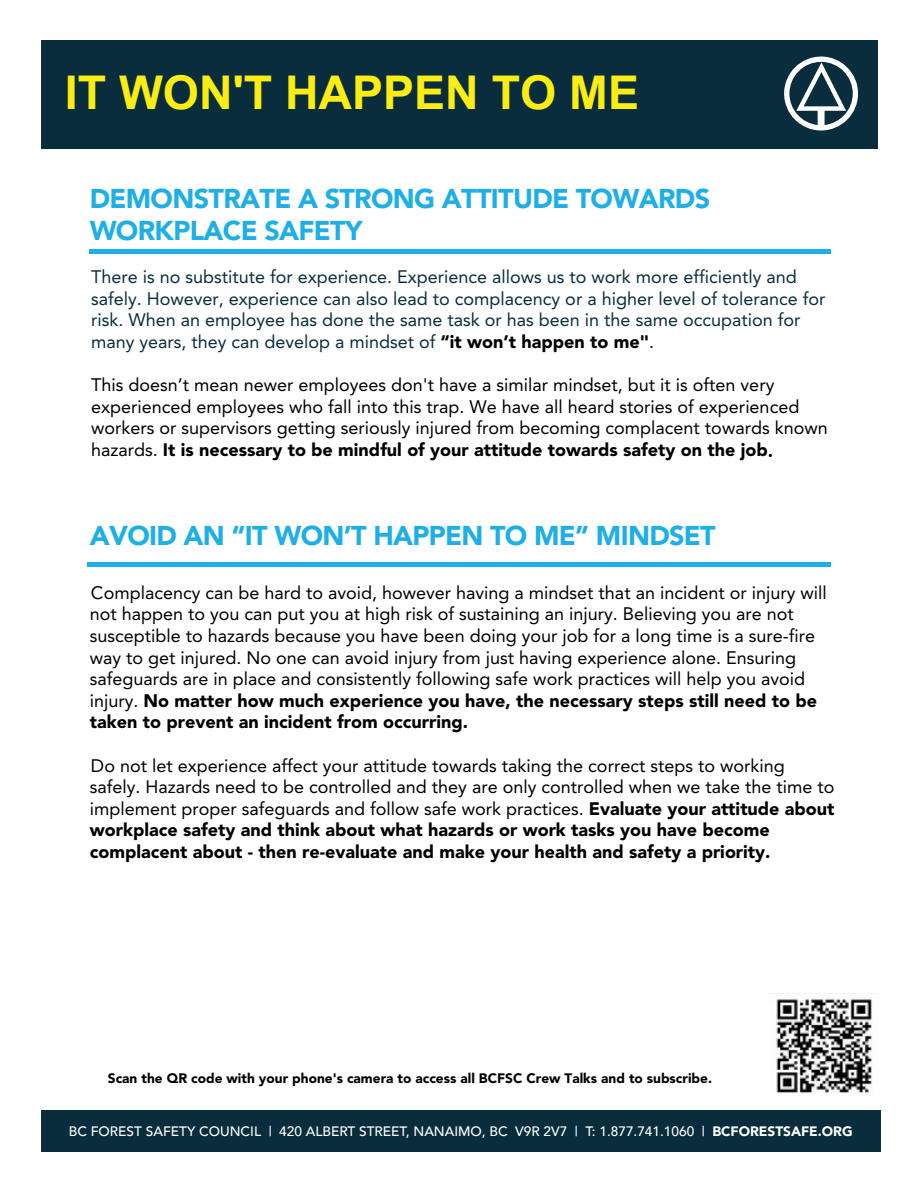
<style>
.page{position:relative;width:918px;height:1188px;background:#fff}
.page>*{position:absolute;margin:0;border:0;box-sizing:border-box;transform-origin:0 0}
.t1{font:700 46.5px "Arial";color:#f9ed14}
.t2{font:900 27px/32.4px "Avenir LT Std";letter-spacing:-.025em;color:#1dafe5}
.t3{font:18px/21.6px "Avenir LT Std";color:#000}
.t4{font:18px/21.6px "Avenir LT Std";color:#092d3d}
.t5{font:500 13.65px "Avenir";color:#fff}
.t6{font:900 13.65px "Avenir LT Std";color:#000}
.s1{font-weight:900;color:#000}
.s2{color:#000}
.s3{font-weight:900}
</style>
<div class="page">
<div style="left:41px;top:1110px;width:840px;height:42px;background:#092d3d"></div>
<div style="left:42px;top:40px;width:836px;height:108px;background:#092d3d"></div>
<svg style="left:784px;top:57px;width:74px;height:74px"></svg>
<div style="left:90px;top:249px;width:741px;height:5px;background:#1dafe5"></div>
<div style="left:87px;top:562px;width:743px;height:5px;background:#1dafe5"></div>
<img style="left:776px;top:998px;width:96px;height:95px">
<h1 class="t1" style="left:65px;top:60px;width:576px">IT WON'T HAPPEN TO ME</h1>
<h2 class="t2" style="left:90px;top:182px;width:622px">DEMONSTRATE A STRONG ATTITUDE TOWARDS<br>WORKPLACE SAFETY</h2>
<p class="t4" style="left:91px;top:266px;width:736px">There is no substitute for experience. Experience allows us to work more efficiently and safely. However, experience can also lead to complacency or a higher level of tolerance for risk. When an employee has done the same task or has been in the same occupation for many years, they can develop a mindset of <span class="s1">“it won’t happen to me"</span><span class="s2">.</span></p>
<p class="t3" style="left:91px;top:374px;width:738px">This doesn’t mean newer employees don't have a similar mindset, but it is often very experienced employees who fall into this trap. We have all heard stories of experienced workers or supervisors getting seriously injured from becoming complacent towards known hazards. <span class="s3">It is necessary to be mindful of your attitude towards safety on the job</span>.</p>
<h2 class="t2" style="left:90px;top:519px;width:628px">AVOID AN “IT WON’T HAPPEN TO ME” MINDSET</h2>
<p class="t3" style="left:90px;top:582px;width:738px">Complacency can be hard to avoid, however having a mindset that an incident or injury will not happen to you can put you at high risk of sustaining an injury. Believing you are not susceptible to hazards because you have been doing your job for a long time is a sure-fire way to get injured. No one can avoid injury from just having experience alone. Ensuring safeguards are in place and consistently following safe work practices will help you avoid injury. <span class="s3">No matter how much experience you have, the necessary steps still need to be taken to prevent an incident from occurring.</span></p>
<p class="t3" style="left:90px;top:755px;width:746px">Do not let experience affect your attitude towards taking the correct steps to working safely. Hazards need to be controlled and they are only controlled when we take the time to implement proper safeguards and follow safe work practices. <span class="s3">Evaluate your attitude about workplace safety and think about what hazards or work tasks you have become complacent about - then re-evaluate and make your health and safety a priority.</span></p>
<p class="t6" style="left:108px;top:1070px;width:606px">Scan the QR code with your phone's camera to access all BCFSC Crew Talks and to subscribe.</p>
<p class="t5" style="left:69px;top:1119px;width:785px">BC FOREST SAFETY COUNCIL | 420 ALBERT STREET, NANAIMO, BC V9R 2V7 | T: 1.877.741.1060 | <span class="s3">BCFORESTSAFE.ORG</span></p>
</div>
